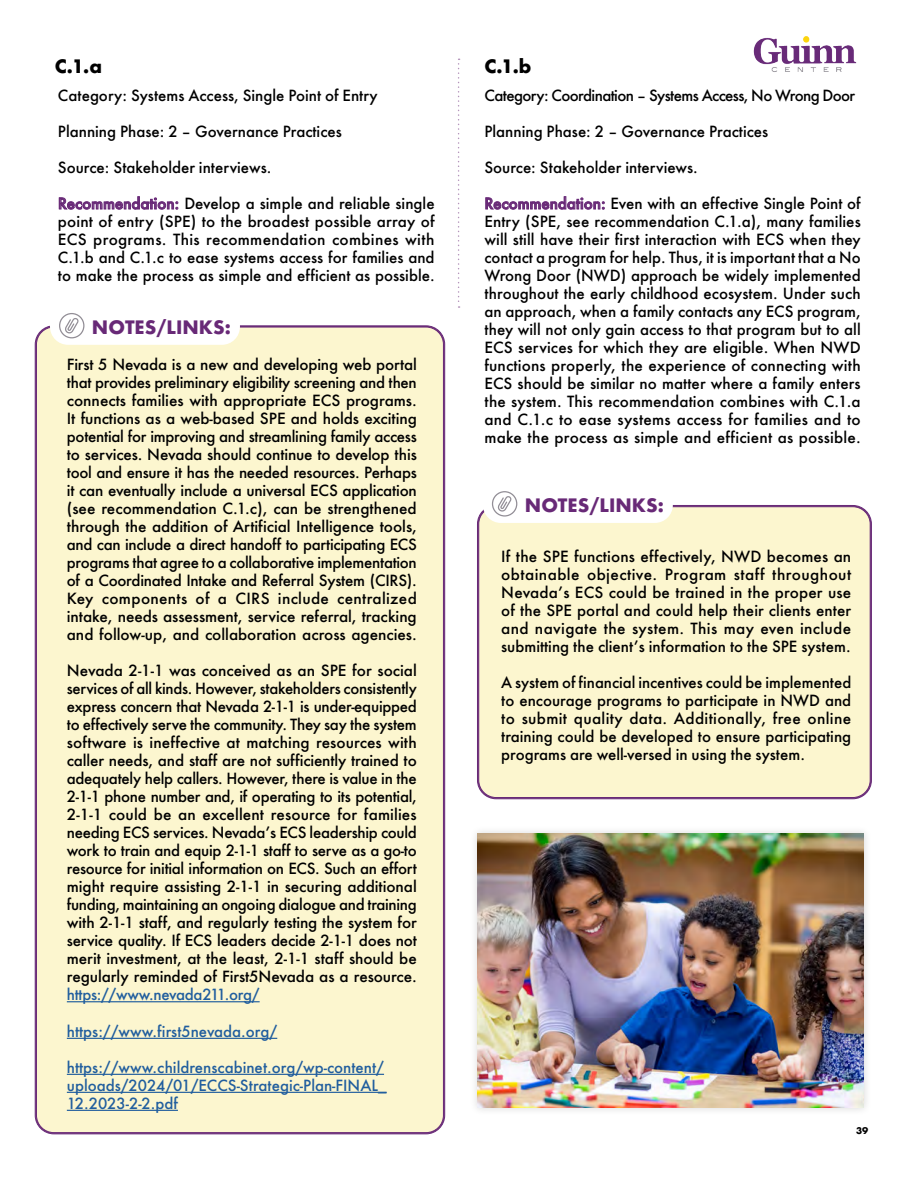
<style>
.page{position:relative;width:918px;height:1188px;background:#fff}
.page>*{position:absolute;margin:0;border:0;box-sizing:border-box;transform-origin:0 0}
.t1{font:700 18px "Futura";color:#682977}
.t2{font:700 18px "Futura";color:#000}
.t3{font:500 15px/18px "Futura";color:#000;text-align:justify}
.t4{font:500 15px/18px "Futura";color:#215e9e}
.t5{font:500 15px "Futura";letter-spacing:-.04em;color:#000}
.t6{font:500 15px "Futura";letter-spacing:-.02em;color:#215e9e}
.t7{font:700 9px "Futura";color:#000}
.s1{color:#682977}
</style>
<div class="page">
<img style="left:753px;top:36px;width:104px;height:36px">
<div style="left:36px;top:326px;width:408px;height:807px;background:#fcf6cf;border-radius:18px"></div>
<div style="left:478px;top:506px;width:393px;height:292px;background:#fcf6cf;border-radius:18px"></div>
<div style="left:50px;top:307px;width:190px;height:38px;background:#fff;border-radius:18px"></div>
<div style="left:483px;top:485px;width:190px;height:38px;background:#fff;border-radius:18px"></div>
<svg style="left:59px;top:313px;width:25px;height:25px"></svg>
<svg style="left:492px;top:491px;width:25px;height:26px"></svg>
<svg style="left:458px;top:59px;width:2px;height:249px"></svg>
<hr style="left:67px;top:1001px;width:193px;height:1px;background:#215e9e">
<hr style="left:67px;top:1038px;width:210px;height:1px;background:#215e9e">
<hr style="left:67px;top:1074px;width:317px;height:1px;background:#215e9e">
<hr style="left:67px;top:1092px;width:320px;height:1px;background:#215e9e">
<hr style="left:67px;top:1110px;width:111px;height:1px;background:#215e9e">
<div style="left:469px;top:826px;width:403px;height:290px;background:#f8f8f8"></div>
<img style="left:477px;top:834px;width:387px;height:274px">
<p class="t2" style="left:55px;top:53px;width:49px">C.1.a</p>
<p class="t3" style="left:58px;top:86px;width:321px">Category: Systems Access, Single Point of Entry</p>
<p class="t3" style="left:58px;top:122px;width:285px">Planning Phase: 2 – Governance Practices</p>
<p class="t3" style="left:58px;top:158px;width:215px">Source: Stakeholder interviews.</p>
<p class="t3" style="left:58px;top:194px;width:378px"><span class="s1">Recommendation:</span> Develop a simple and reliable single point of entry (SPE) to the broadest possible array of ECS programs. This recommendation combines with C.1.b and C.1.c to ease systems access for families and to make the process as simple and efficient as possible.</p>
<p class="t1" style="left:92px;top:314px;width:140px">NOTES/LINKS:</p>
<p class="t3" style="left:67px;top:356px;width:352px">First 5 Nevada is a new and developing web portal that provides preliminary eligibility screening and then connects families with appropriate ECS programs.<br>It functions as a web-based SPE and holds exciting potential for improving and streamlining family access to services. Nevada should continue to develop this tool and ensure it has the needed resources. Perhaps it can eventually include a universal ECS application (see recommendation C.1.c), can be strengthened through the addition of Artificial Intelligence tools, and can include a direct handoff to participating ECS programs that agree to a collaborative implementation of a Coordinated Intake and Referral System (CIRS).<br>Key components of a CIRS include centralized intake, needs assessment, service referral, tracking and follow-up, and collaboration across agencies.</p>
<p class="t3" style="left:67px;top:662px;width:352px">Nevada 2-1-1 was conceived as an SPE for social services of all kinds. However, stakeholders consistently express concern that Nevada 2-1-1 is under-equipped to effectively serve the community. They say the system software is ineffective at matching resources with caller needs, and staff are not sufficiently trained to adequately help callers. However, there is value in the 2-1-1 phone number and, if operating to its potential, 2-1-1 could be an excellent resource for families needing ECS services. Nevada’s ECS leadership could work to train and equip 2-1-1 staff to serve as a go-to resource for initial information on ECS. Such an effort might require assisting 2-1-1 in securing additional funding, maintaining an ongoing dialogue and training with 2-1-1 staff, and regularly testing the system for service quality. If ECS leaders decide 2-1-1 does not merit investment, at the least, 2-1-1 staff should be regularly reminded of First5Nevada as a resource.</p>
<p class="t6" style="left:67px;top:984px;width:194px">https://www.nevada211.org/</p>
<p class="t4" style="left:67px;top:1022px;width:212px">https://www.first5nevada.org/</p>
<p class="t4" style="left:67px;top:1058px;width:321px">https://www.childrenscabinet.org/wp-content/ uploads/2024/01/ECCS-Strategic-Plan-FINAL_<br>12.2023-2-2.pdf</p>
<p class="t2" style="left:484px;top:53px;width:49px">C.1.b</p>
<p class="t5" style="left:484px;top:85px;width:372px">Category: Coordination – Systems Access, No Wrong Door</p>
<p class="t3" style="left:484px;top:122px;width:285px">Planning Phase: 2 – Governance Practices</p>
<p class="t3" style="left:484px;top:158px;width:215px">Source: Stakeholder interviews.</p>
<p class="t3" style="left:484px;top:194px;width:378px"><span class="s1">Recommendation:</span> Even with an effective Single Point of Entry (SPE, see recommendation C.1.a), many families will still have their first interaction with ECS when they contact a program for help. Thus, it is important that a No Wrong Door (NWD) approach be widely implemented throughout the early childhood ecosystem. Under such an approach, when a family contacts any ECS program, they will not only gain access to that program but to all ECS services for which they are eligible. When NWD functions properly, the experience of connecting with ECS should be similar no matter where a family enters the system. This recommendation combines with C.1.a and C.1.c to ease systems access for families and to make the process as simple and efficient as possible.</p>
<p class="t1" style="left:525px;top:492px;width:140px">NOTES/LINKS:</p>
<p class="t3" style="left:501px;top:547px;width:352px">If the SPE functions effectively, NWD becomes an obtainable objective. Program staff throughout Nevada’s ECS could be trained in the proper use of the SPE portal and could help their clients enter and navigate the system. This may even include submitting the client’s information to the SPE system.</p>
<p class="t3" style="left:501px;top:673px;width:352px">A system of financial incentives could be implemented to encourage programs to participate in NWD and to submit quality data. Additionally, free online training could be developed to ensure participating programs are well-versed in using the system.</p>
<p class="t7" style="left:856px;top:1124px;width:14px">39</p>
</div>
